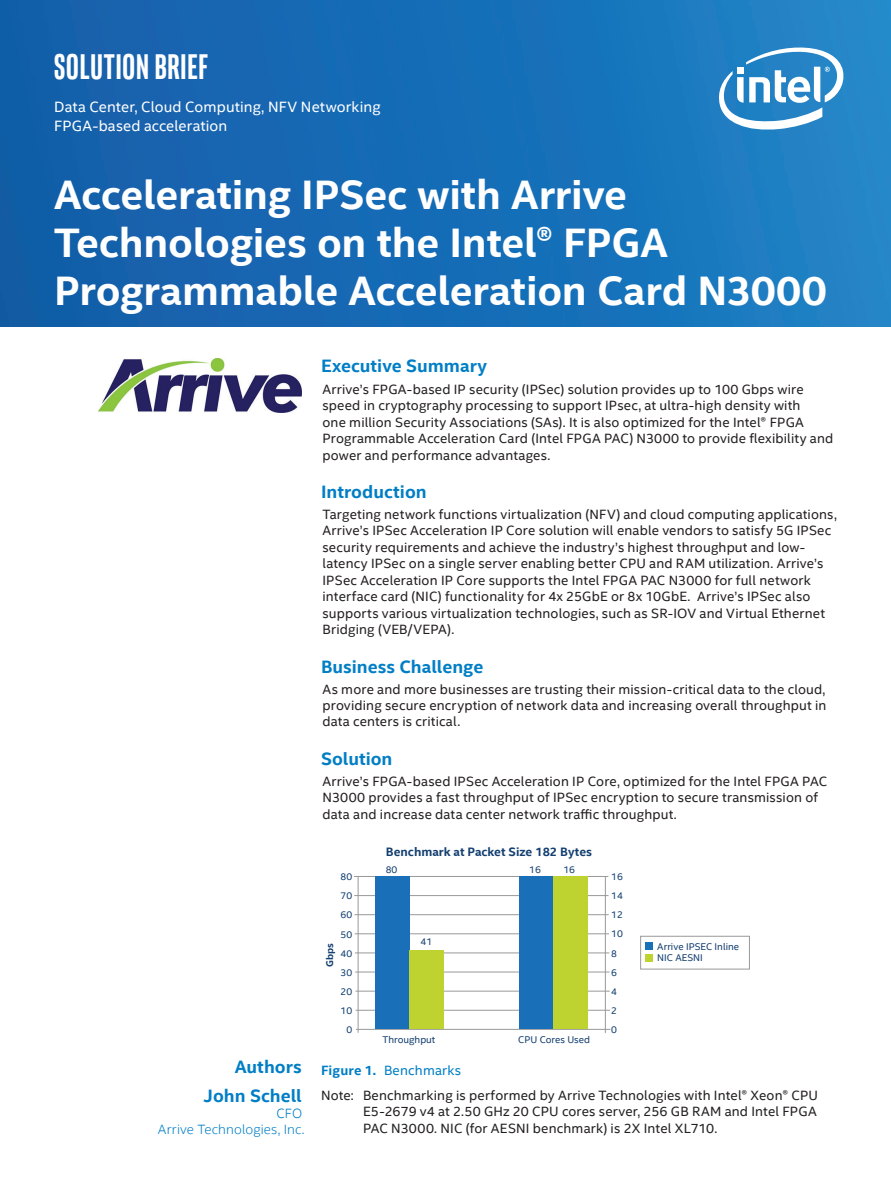
<style>
.page{position:relative;width:891px;height:1188px;background:#fff}
.page>*{position:absolute;margin:0;border:0;box-sizing:border-box;transform-origin:0 0}
.t1{font:700 41.25px/48px "Intel Clear";letter-spacing:-.005em;color:#fff}
.t2{font:700 36px "Intel Clear Pro";letter-spacing:.025em;color:#fff}
.t3{font:700 18px/28.3px "Intel Clear";color:#007ec5;text-align:right}
.t4{font:15px/19.2px "Intel Clear";letter-spacing:.005em;color:#fff}
.t5{font:13.5px/16.5px "Intel Clear";letter-spacing:.01em;color:#231f20}
.t6{font:300 13.5px/16.2px "Intel Clear";letter-spacing:.01em;color:#007ec5;text-align:right}
.t7{font:13.5px "Intel Clear";letter-spacing:.015em;color:#007ec5}
.t8{font:700 12.3px "Intel Clear";color:#133f70}
.t9{font:9.75px/19px "Intel Clear";color:#133f70}
.t10{font:700 9.75px "Intel Clear";color:#133f70}
.s1{font-weight:700}
</style>
<div class="page">
<img style="left:0;top:0;width:891px;height:326px">
<hr style="left:354px;top:876px;width:254px;height:1px;background:#999">
<hr style="left:354px;top:895px;width:255px;height:1px;background:#999">
<hr style="left:354px;top:914px;width:255px;height:1px;background:#999">
<hr style="left:355px;top:934px;width:254px;height:1px;background:#999">
<hr style="left:355px;top:953px;width:254px;height:1px;background:#999">
<hr style="left:355px;top:972px;width:255px;height:1px;background:#999">
<hr style="left:355px;top:991px;width:255px;height:1px;background:#999">
<hr style="left:356px;top:1010px;width:254px;height:1px;background:#999">
<hr style="left:356px;top:1029px;width:254px;height:1px;background:#999">
<hr style="left:358px;top:876px;width:1px;height:157px;background:#999">
<hr style="left:605px;top:877px;width:1px;height:156px;background:#999">
<div style="left:375px;top:876px;width:35px;height:153px;background:#1970b9"></div>
<div style="left:410px;top:951px;width:34px;height:78px;background:#bfd330"></div>
<div style="left:519px;top:876px;width:34px;height:153px;background:#1970b9"></div>
<div style="left:553px;top:877px;width:34px;height:152px;background:#bfd330"></div>
<div style="left:646px;top:942px;width:7px;height:8px;background:#1970b9"></div>
<div style="left:646px;top:954px;width:7px;height:8px;background:#bfd330"></div>
<div style="left:640px;top:936px;width:110px;height:33px;border:1px solid #999"></div>
<img style="left:99px;top:359px;width:202px;height:54px">
<svg style="left:717px;top:41px;width:129px;height:91px"></svg>
<h2 class="t2" style="left:54px;top:44px;width:155px">SOLUTION BRIEF</h2>
<p class="t4" style="left:54px;top:97px;width:328px">Data Center, Cloud Computing, NFV Networking<br>FPGA-based acceleration</p>
<h1 class="t1" style="left:54px;top:170px;width:774px">Accelerating IPSec with Arrive<br>Technologies on the Intel® FPGA<br>Programmable Acceleration Card N3000</h1>
<h3 class="t3" style="left:321px;top:351px;width:168px">Executive Summary</h3>
<p class="t5" style="left:323px;top:380px;width:512px">Arrive’s FPGA-based IP security (IPSec) solution provides up to 100 Gbps wire speed in cryptography processing to support IPsec, at ultra-high density with<br>one million Security Associations (SAs). It is also optimized for the Intel® FPGA Programmable Acceleration Card (Intel FPGA PAC) N3000 to provide flexibility and power and performance advantages.</p>
<h3 class="t3" style="left:321px;top:477px;width:107px">Introduction</h3>
<p class="t5" style="left:323px;top:505px;width:516px">Targeting network functions virtualization (NFV) and cloud computing applications, Arrive’s IPSec Acceleration IP Core solution will enable vendors to satisfy 5G IPSec security requirements and achieve the industry’s highest throughput and low&shy;latency IPSec on a single server enabling better CPU and RAM utilization. Arrive’s IPSec Acceleration IP Core supports the Intel FPGA PAC N3000 for full network interface card (NIC) functionality for 4x 25GbE or 8x 10GbE. Arrive’s IPSec also supports various virtualization technologies, such as SR-IOV and Virtual Ethernet Bridging (VEB/VEPA).</p>
<h3 class="t3" style="left:321px;top:652px;width:164px">Business Challenge</h3>
<p class="t5" style="left:323px;top:680px;width:505px;text-align:justify">As more and more businesses are trusting their mission-critical data to the cloud, providing secure encryption of network data and increasing overall throughput in data centers is critical.</p>
<h3 class="t3" style="left:321px;top:744px;width:73px">Solution</h3>
<p class="t5" style="left:323px;top:772px;width:506px">Arrive’s FPGA-based IPSec Acceleration IP Core, optimized for the Intel FPGA PAC<br>N3000 provides a fast throughput of IPSec encryption to secure transmission of data and increase data center network traffic throughput.</p>
<h3 class="t3" style="left:204px;top:1052px;width:100px">Authors<br>John Schell</h3>
<p class="t6" style="left:158px;top:1105px;width:148px">CFO<br>Arrive Technologies, Inc.</p>
<p class="t9" style="left:341px;top:867px;width:13px">80</p>
<p class="t9" style="left:341px;top:886px;width:13px;text-align:center">70<br>60<br>50<br>40<br>30<br>20<br>10<br>0</p>
<p class="t10" style="left:323px;top:967px;width:25px;rotate:-90deg">Gbps</p>
<p class="t8" style="left:386px;top:844px;width:208px">Benchmark at Packet Size 182 Bytes</p>
<p class="t9" style="left:386px;top:860px;width:13px">80</p>
<p class="t9" style="left:421px;top:932px;width:13px">41</p>
<p class="t9" style="left:383px;top:1030px;width:54px">Throughput</p>
<p class="t9" style="left:529px;top:860px;width:13px">16</p>
<p class="t9" style="left:563px;top:860px;width:13px">16</p>
<p class="t9" style="left:518px;top:1030px;width:73px">CPU Cores Used</p>
<p class="t7" style="left:321px;top:1061px;width:142px"><span class="s1">Figure 1.</span> Benchmarks</p>
<p class="t9" style="left:611px;top:867px;width:13px">16</p>
<p class="t9" style="left:611px;top:886px;width:13px">14<br>12<br>10<br>8<br>6<br>4<br>2<br>0</p>
<p class="t9" style="left:657px;top:940px;width:83px;line-height:11.7px">Arrive IPSEC Inline<br>NIC AESNI</p>
<p class="t5" style="left:363px;top:1087px;width:457px;text-align:justify;text-indent:-42px">Note: Benchmarking is performed by Arrive Technologies with Intel® Xeon® CPU E5-2679 v4 at 2.50 GHz 20 CPU cores server, 256 GB RAM and Intel FPGA PAC N3000. NIC (for AESNI benchmark) is 2X Intel XL710.</p>
</div>
